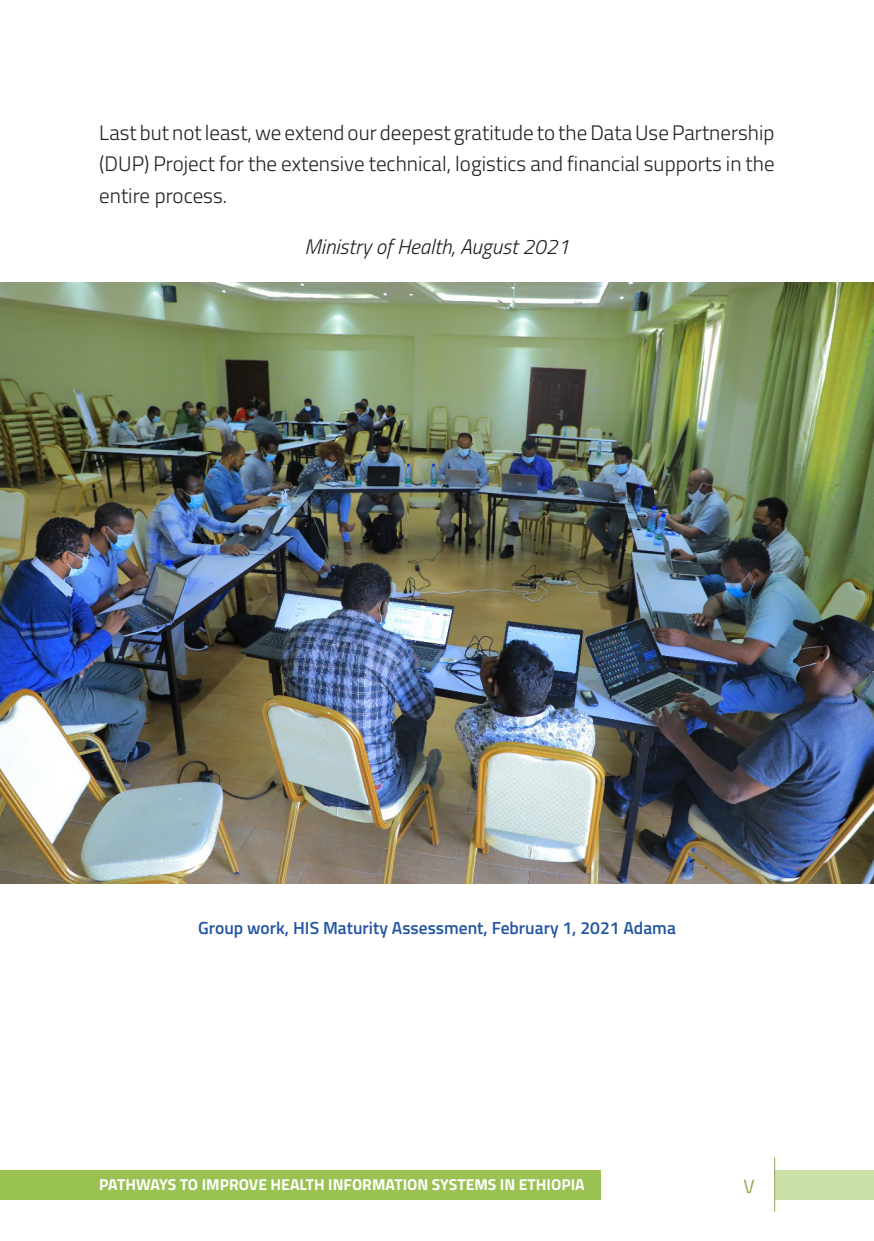
<style>
.page{position:relative;width:874px;height:1241px;background:#fff}
.page>*{position:absolute;margin:0;border:0;box-sizing:border-box;transform-origin:0 0}
.t1{font:300 21px/31.5px "Titillium";color:#231f20;text-align:justify}
.t2{font:italic 300 21px "Titillium";color:#231f20}
.t3{font:19.25px "Titillium";color:#8fa655}
.t4{font:600 17.5px "Titillium";color:#2255a3}
.t5{font:700 15.75px "Titillium";color:#fff}
</style>
<div class="page">
<div style="left:0;top:1169px;width:600px;height:30px;background:#99c253"></div>
<div style="left:774px;top:1169px;width:99px;height:30px;background:#cce0a9"></div>
<hr style="left:773px;top:1157px;width:1px;height:54px;background:#8fa655">
<img style="left:0;top:283px;width:873px;height:600px">
<p class="t1" style="left:99px;top:116px;width:676px">Last but not least, we extend our deepest gratitude to the Data Use Partnership (DUP) Project for the extensive technical, logistics and financial supports in the entire process.</p>
<p class="t2" style="left:304px;top:232px;width:266px">Ministry of Health, August 2021</p>
<p class="t4" style="left:198px;top:914px;width:479px">Group work, HIS Maturity Assessment, February 1, 2021 Adama</p>
<p class="t5" style="left:99px;top:1172px;width:486px">PATHWAYS TO IMPROVE HEALTH INFORMATION SYSTEMS IN ETHIOPIA</p>
<p class="t3" style="left:743px;top:1171px;width:13px">V</p>
</div>
